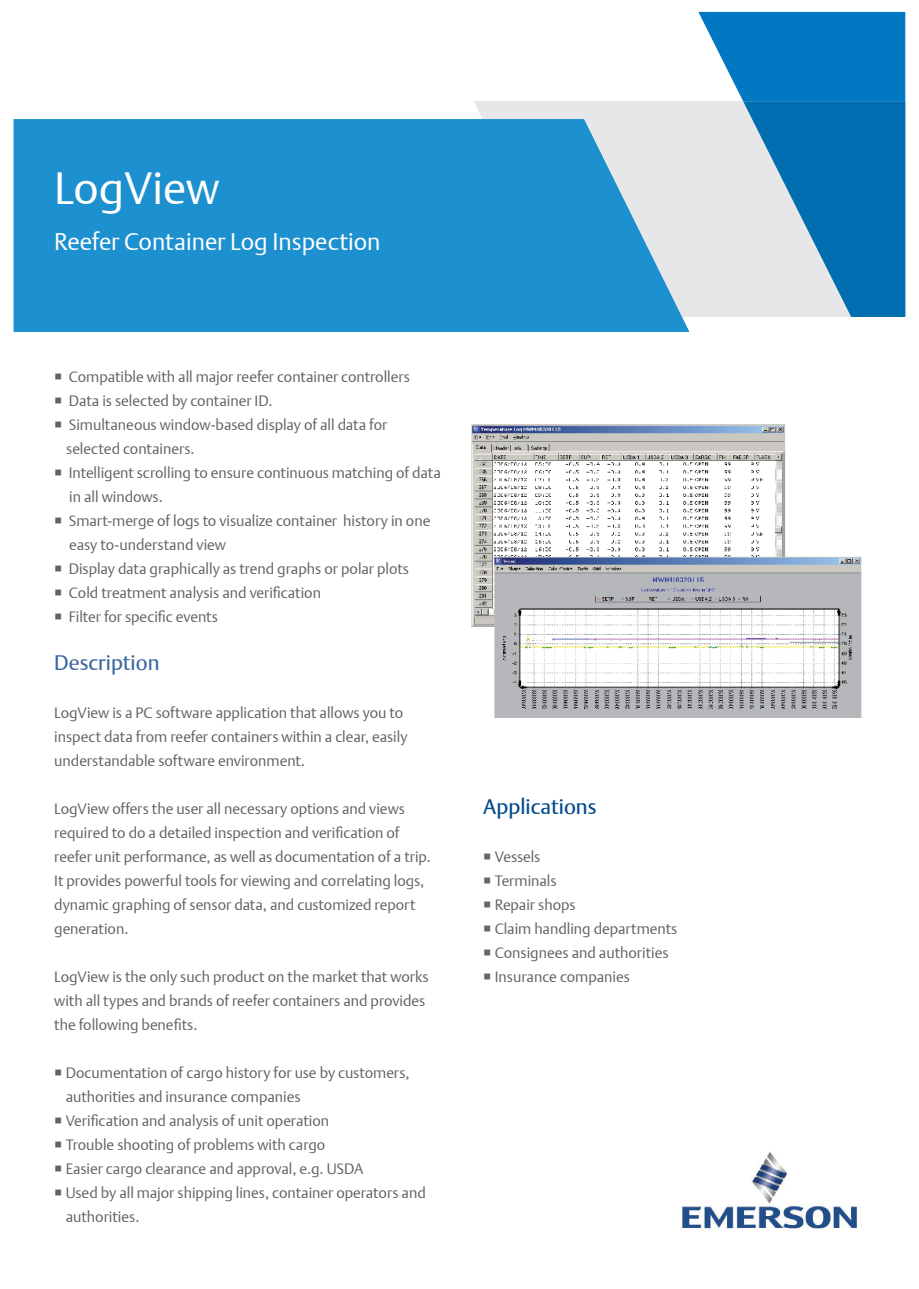
<style>
.page{position:relative;width:919px;height:1289px;background:#fff}
.page>*{position:absolute;margin:0;border:0;box-sizing:border-box;transform-origin:0 0}
.t1{font:300 45px "DTL Argo T";color:#fff}
.t2{font:300 24px "DTL Argo T";color:#fff}
.t3{font:21px "DTL Argo T";color:#004a8d}
.t4{font:21px "DTL Argo T";color:#3e67a1}
.t5{font:300 15px/24px "DTL Argo T";color:#636366}
</style>
<div class="page">
<img style="left:14px;top:119px;width:675px;height:213px">
<svg style="left:698px;top:12px;width:207px;height:89px;background:#1c87c8"></svg>
<img style="left:743px;top:101px;width:162px;height:216px">
<img style="left:471px;top:424px;width:390px;height:293px">
<img style="left:682px;top:1152px;width:175px;height:77px">
<h1 class="t1" style="left:54px;top:161px;width:167px">LogView</h1>
<h2 class="t2" style="left:54px;top:227px;width:328px">Reefer Container Log Inspection</h2>
<p class="t5" style="left:54px;top:364px;width:357px">○ Compatible with all major reefer container controllers</p>
<p class="t5" style="left:54px;top:388px;width:220px">○ Data is selected by container ID.</p>
<p class="t5" style="left:66px;top:412px;width:322px;text-indent:-12px">○ Simultaneous window-based display of all data for selected containers.</p>
<p class="t5" style="left:69px;top:460px;width:373px;text-indent:-15px">○ Intelligent scrolling to ensure continuous matching of data in all windows.</p>
<p class="t5" style="left:69px;top:508px;width:363px;text-indent:-15px">○ Smart-merge of logs to visualize container history in one easy to-understand view</p>
<p class="t5" style="left:54px;top:556px;width:356px">○ Display data graphically as trend graphs or polar plots</p>
<p class="t5" style="left:54px;top:580px;width:268px">○ Cold treatment analysis and verification</p>
<p class="t5" style="left:54px;top:604px;width:165px">○ Filter for specific events</p>
<h3 class="t4" style="left:54px;top:649px;width:107px">Description</h3>
<p class="t5" style="left:54px;top:700px;width:355px">LogView is a PC software application that allows you to inspect data from reefer containers within a clear, easily understandable software environment.</p>
<p class="t5" style="left:54px;top:796px;width:378px">LogView offers the user all necessary options and views required to do a detailed inspection and verification of reefer unit performance, as well as documentation of a trip.<br>It provides powerful tools for viewing and correlating logs, dynamic graphing of sensor data, and customized report generation.</p>
<p class="t5" style="left:54px;top:964px;width:376px">LogView is the only such product on the market that works with all types and brands of reefer containers and provides the following benefits.</p>
<p class="t5" style="left:66px;top:1060px;width:345px;text-indent:-11px">○ Documentation of cargo history for use by customers, authorities and insurance companies</p>
<p class="t5" style="left:54px;top:1108px;width:276px">○ Verification and analysis of unit operation</p>
<p class="t5" style="left:54px;top:1132px;width:272px">○ Trouble shooting of problems with cargo</p>
<p class="t5" style="left:54px;top:1156px;width:310px">○ Easier cargo clearance and approval, e.g. USDA</p>
<p class="t5" style="left:66px;top:1180px;width:361px;text-indent:-11px">○ Used by all major shipping lines, container operators and authorities.</p>
<h3 class="t3" style="left:483px;top:794px;width:115px">Applications</h3>
<p class="t5" style="left:483px;top:844px;width:59px">○ Vessels</p>
<p class="t5" style="left:483px;top:868px;width:75px">○ Terminals</p>
<p class="t5" style="left:483px;top:892px;width:94px">○ Repair shops</p>
<p class="t5" style="left:483px;top:916px;width:195px">○ Claim handling departments</p>
<p class="t5" style="left:483px;top:940px;width:187px">○ Consignees and authorities</p>
<p class="t5" style="left:483px;top:964px;width:148px">○ Insurance companies</p>
</div>
